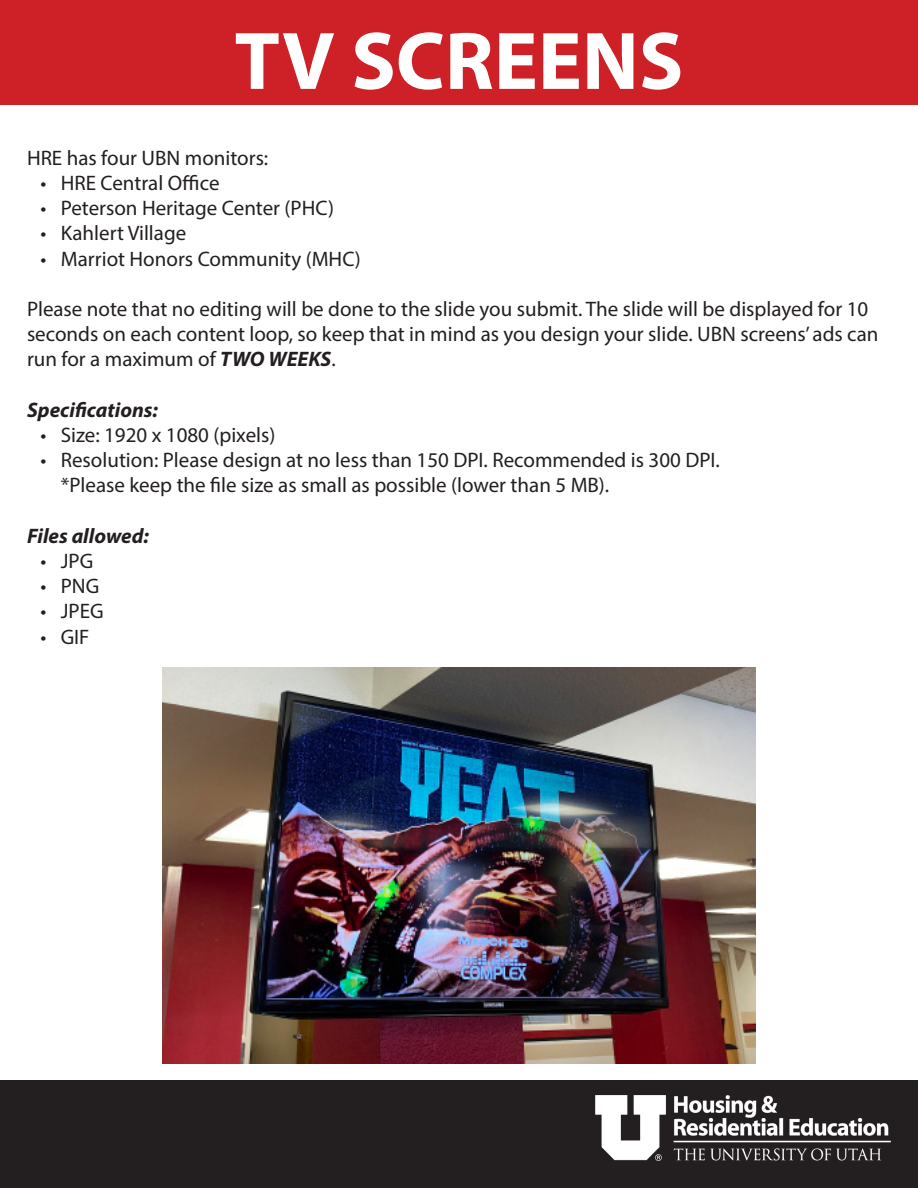
<style>
.page{position:relative;width:918px;height:1188px;background:#fff}
.page>*{position:absolute;margin:0;border:0;box-sizing:border-box;transform-origin:0 0}
.t1{font:700 82.5px "Myriad Pro";color:#fff}
.t2{font:21px/25.2px "Myriad Pro";color:#231f20}
.t3{font:italic 700 21px "Myriad Pro";color:#231f20}
.s1{font-weight:700;font-style:italic}
</style>
<div class="page">
<div style="left:0;top:1080px;width:918px;height:108px;background:#231f20"></div>
<div style="left:0;top:0;width:918px;height:104px;background:#cd2027"></div>
<img style="left:595px;top:1096px;width:296px;height:65px">
<img style="left:162px;top:668px;width:594px;height:396px">
<h1 class="t1" style="left:235px;top:7px;width:450px">TV SCREENS</h1>
<p class="t2" style="left:27px;top:145px;width:243px">HRE has four UBN monitors:</p>
<p class="t2" style="left:41px;top:170px;width:181px">• HRE Central Office</p>
<p class="t2" style="left:41px;top:195px;width:295px">• Peterson Heritage Center (PHC)</p>
<p class="t2" style="left:41px;top:220px;width:147px">• Kahlert Village</p>
<p class="t2" style="left:41px;top:246px;width:322px">• Marriot Honors Community (MHC)</p>
<p class="t2" style="left:27px;top:296px;width:853px">Please note that no editing will be done to the slide you submit. The slide will be displayed for 10 seconds on each content loop, so keep that in mind as you design your slide. UBN screens’ ads can run for a maximum of <span class="s1">TWO WEEKS</span>.</p>
<p class="t3" style="left:27px;top:396px;width:133px">Specifications:</p>
<p class="t2" style="left:41px;top:422px;width:236px">• Size: 1920 x 1080 (pixels)</p>
<p class="t2" style="left:61px;top:447px;width:661px;text-indent:-20px">• Resolution: Please design at no less than 150 DPI. Recommended is 300 DPI. *Please keep the file size as small as possible (lower than 5 MB).</p>
<p class="t3" style="left:27px;top:522px;width:124px">Files allowed:</p>
<p class="t2" style="left:41px;top:548px;width:54px">• JPG</p>
<p class="t2" style="left:41px;top:573px;width:60px">• PNG</p>
<p class="t2" style="left:41px;top:598px;width:65px">• JPEG</p>
<p class="t2" style="left:41px;top:624px;width:51px">• GIF</p>
</div>
